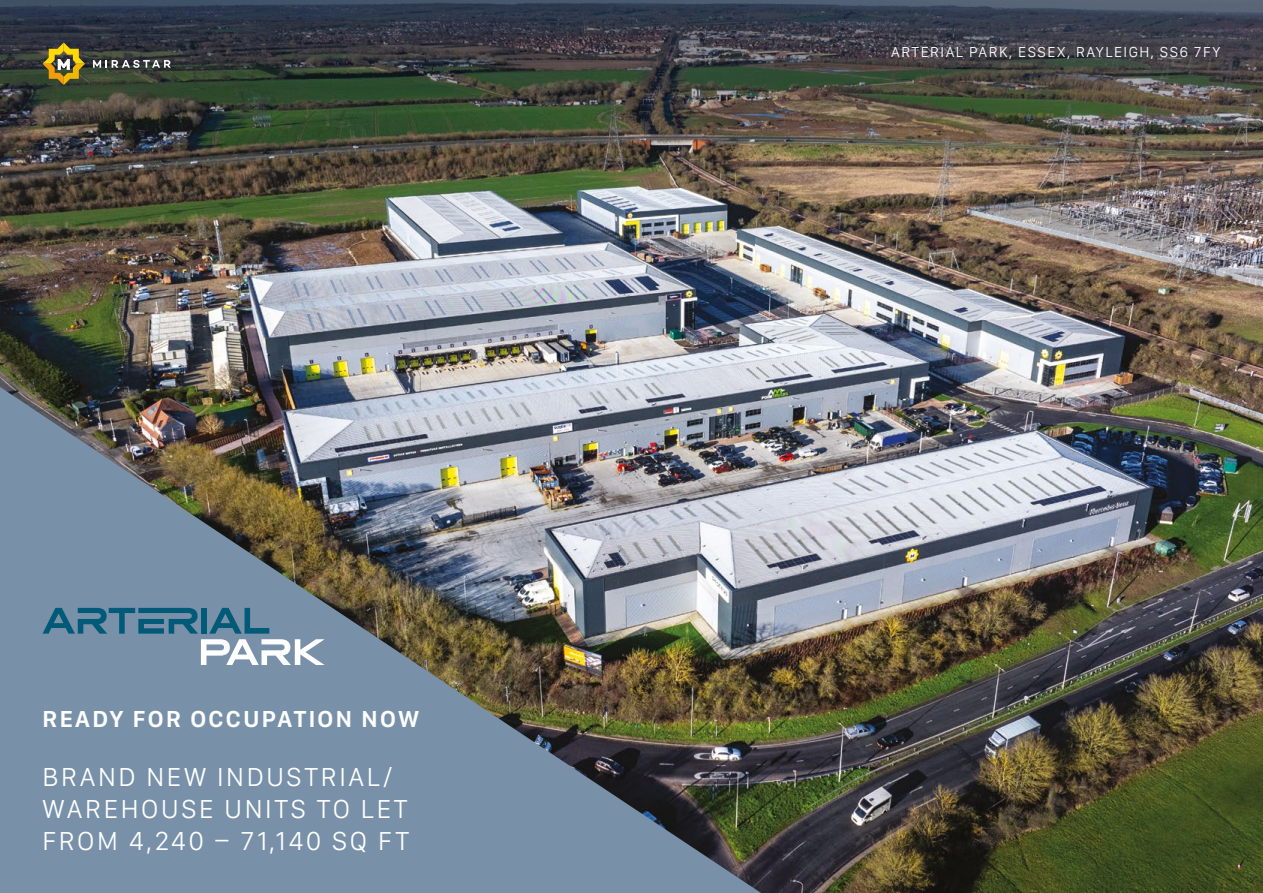
<style>
.page{position:relative;width:1263px;height:893px;background:#fff}
.page>*{position:absolute;margin:0;border:0;box-sizing:border-box;transform-origin:0 0}
.t1{font:300 27px/32.4px "SF Compact Display";letter-spacing:.1em;color:#fff}
.t2{font:600 24px "SF Compact Display";letter-spacing:.1em;color:#fff}
.t3{font:300 15px "SF Compact Display";letter-spacing:.1em;color:#fff}
</style>
<div class="page">
<img style="left:0;top:181px;width:1263px;height:712px">
<img style="left:0;top:0;width:1263px;height:181px">
<img style="left:0;top:387px;width:761px;height:506px">
<svg style="left:43px;top:608px;width:282px;height:57px;background:#7192a9"></svg>
<svg style="left:93px;top:60px;width:78px;height:8px"></svg>
<svg style="left:43px;top:43px;width:42px;height:42px;background:#89792f"></svg>
<p class="t2" style="left:43px;top:705px;width:378px">READY FOR OCCUPATION NOW</p>
<p class="t1" style="left:43px;top:760px;width:368px">BRAND NEW INDUSTRIAL/<br>WAREHOUSE UNITS TO LET<br>FROM 4,240 – 71,140 SQ FT</p>
<p class="t3" style="left:891px;top:43px;width:331px">ARTERIAL PARK, ESSEX, RAYLEIGH, SS6 7FY</p>
</div>
